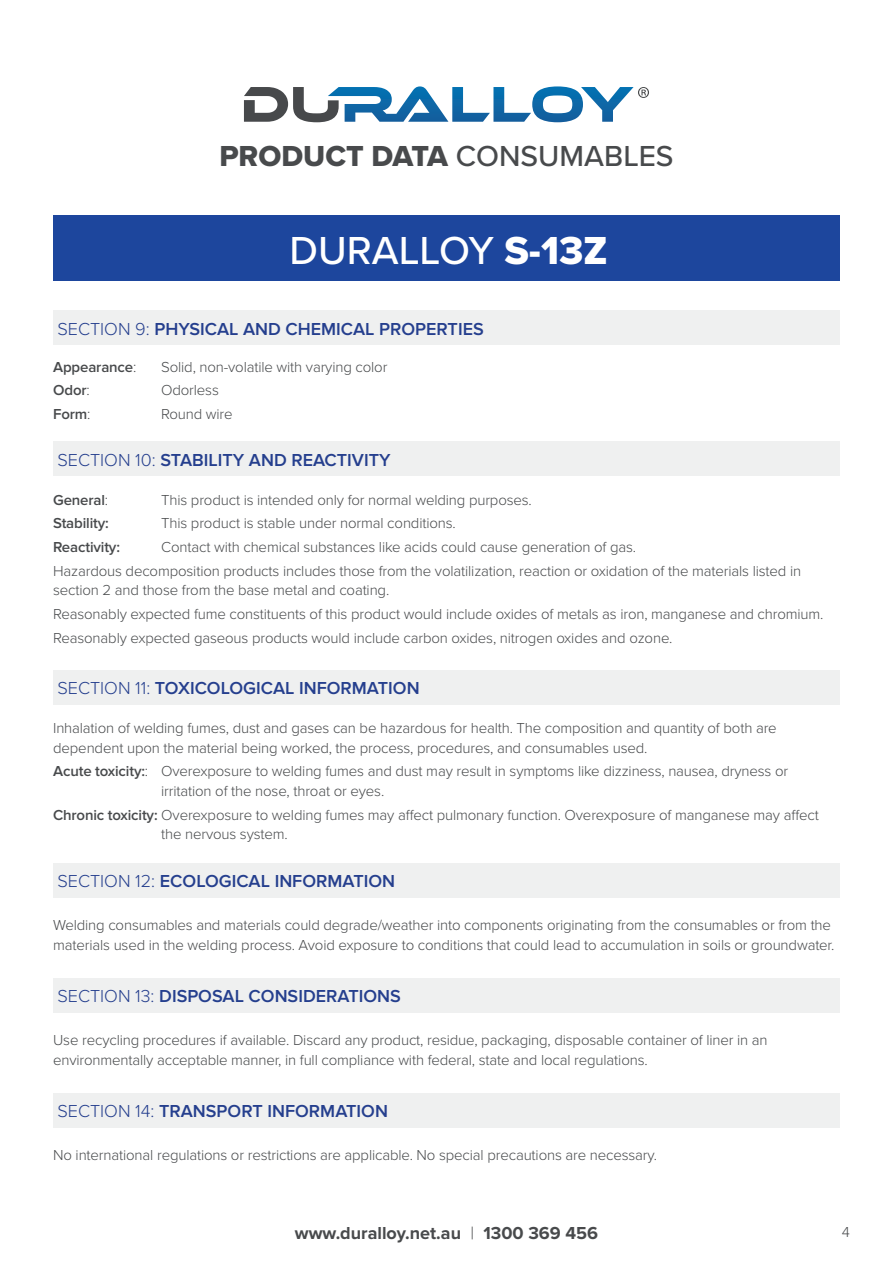
<style>
.page{position:relative;width:893px;height:1263px;background:#fff}
.page>*{position:absolute;margin:0;border:0;box-sizing:border-box;transform-origin:0 0}
.t1{font:500 40.5px "Proxima Nova";color:#fff}
.t2{font:30px "Proxima Nova Extrabld";color:#484a4c}
.t3{font:600 18px "Proxima Nova";color:#253f8e}
.t4{font:700 18px "Proxima Nova";color:#484a4c}
.t5{font:300 15px/19.5px "Proxima Nova";letter-spacing:-.01em;color:#484a4c}
.t6{font:600 15px "Proxima Nova";letter-spacing:-.01em;color:#484a4c}
.s1{font-family:"Proxima Nova";font-weight:500}
.s2{font-family:"Proxima Nova Extrabld";font-weight:400}
.s3{font-weight:300}
.s4{font-weight:600}
</style>
<div class="page">
<svg style="left:244px;top:86px;width:405px;height:36px"></svg>
<div style="left:53px;top:215px;width:787px;height:66px;background:#1d469d"></div>
<div style="left:53px;top:310px;width:787px;height:34px;background:#eff0f0"></div>
<div style="left:53px;top:670px;width:787px;height:34px;background:#eff0f0"></div>
<div style="left:53px;top:863px;width:787px;height:34px;background:#eff0f0"></div>
<div style="left:53px;top:978px;width:787px;height:34px;background:#eff0f0"></div>
<div style="left:53px;top:442px;width:787px;height:34px;background:#eff0f0"></div>
<div style="left:53px;top:1093px;width:787px;height:34px;background:#eff0f0"></div>
<h2 class="t2" style="left:219px;top:138px;width:456px">PRODUCT DATA <span class="s1">CONSUMABLES</span></h2>
<h1 class="t1" style="left:289px;top:226px;width:320px">DURALLOY <span class="s2">S-13Z</span></h1>
<p class="t3" style="left:57px;top:318px;width:428px"><span class="s3">SECTION 9:</span> PHYSICAL AND CHEMICAL PROPERTIES</p>
<p class="t6" style="left:53px;top:358px;width:85px">Appearance<span class="s3">:</span></p>
<p class="t5" style="left:161px;top:357px;width:228px">Solid, non-volatile with varying color</p>
<p class="t6" style="left:53px;top:382px;width:38px">Odor<span class="s3">:</span></p>
<p class="t5" style="left:161px;top:381px;width:59px">Odorless</p>
<p class="t6" style="left:53px;top:406px;width:39px">Form<span class="s3">:</span></p>
<p class="t5" style="left:161px;top:405px;width:73px">Round wire</p>
<p class="t3" style="left:57px;top:449px;width:335px"><span class="s3">SECTION 10:</span> STABILITY AND REACTIVITY</p>
<p class="t6" style="left:53px;top:491px;width:57px">General<span class="s3">:</span></p>
<p class="t5" style="left:161px;top:490px;width:372px">This product is intended only for normal welding purposes.</p>
<p class="t6" style="left:53px;top:515px;width:57px">Stability:</p>
<p class="t5" style="left:161px;top:514px;width:296px">This product is stable under normal conditions.</p>
<p class="t6" style="left:53px;top:538px;width:68px">Reactivity:</p>
<p class="t5" style="left:53px;top:535px;width:749px;line-height:23.7px;text-indent:108px">Contact with chemical substances like acids could cause generation of gas.<br>Hazardous decomposition products includes those from the volatilization, reaction or oxidation of the materials listed in</p>
<p class="t5" style="left:53px;top:579px;width:772px;line-height:23.7px">section 2 and those from the base metal and coating.<br>Reasonably expected fume constituents of this product would include oxides of metals as iron, manganese and chromium.<br>Reasonably expected gaseous products would include carbon oxides, nitrogen oxides and ozone.</p>
<p class="t3" style="left:57px;top:678px;width:364px"><span class="s3">SECTION 11:</span> TOXICOLOGICAL INFORMATION</p>
<p class="t5" style="left:53px;top:718px;width:725px">Inhalation of welding fumes, dust and gases can be hazardous for health. The composition and quantity of both are dependent upon the material being worked, the process, procedures, and consumables used.</p>
<p class="t5" style="left:161px;top:762px;width:629px;text-indent:-108px"><span class="s4">Acute toxicity:</span>: Overexposure to welding fumes and dust may result in symptoms like dizziness, nausea, dryness or irritation of the nose, throat or eyes.</p>
<p class="t5" style="left:161px;top:805px;width:659px;text-indent:-108px"><span class="s4">Chronic toxicity:</span> Overexposure to welding fumes may affect pulmonary function. Overexposure of manganese may affect the nervous system.</p>
<p class="t3" style="left:57px;top:871px;width:339px"><span class="s3">SECTION 12:</span> ECOLOGICAL INFORMATION</p>
<p class="t5" style="left:53px;top:916px;width:783px">Welding consumables and materials could degrade/weather into components originating from the consumables or from the materials used in the welding process. Avoid exposure to conditions that could lead to accumulation in soils or groundwater.</p>
<p class="t3" style="left:57px;top:986px;width:345px"><span class="s3">SECTION 13:</span> DISPOSAL CONSIDERATIONS</p>
<p class="t5" style="left:53px;top:1031px;width:716px">Use recycling procedures if available. Discard any product, residue, packaging, disposable container of liner in an environmentally acceptable manner, in full compliance with federal, state and local regulations.</p>
<p class="t3" style="left:57px;top:1101px;width:332px"><span class="s3">SECTION 14:</span> TRANSPORT INFORMATION</p>
<p class="t5" style="left:53px;top:1146px;width:605px">No international regulations or restrictions are applicable. No special precautions are necessary.</p>
<p class="t4" style="left:295px;top:1222px;width:305px">www.duralloy.net.au <span class="s3">|</span> 1300 369 456</p>
<p class="t5" style="left:842px;top:1222px;width:10px">4</p>
</div>
